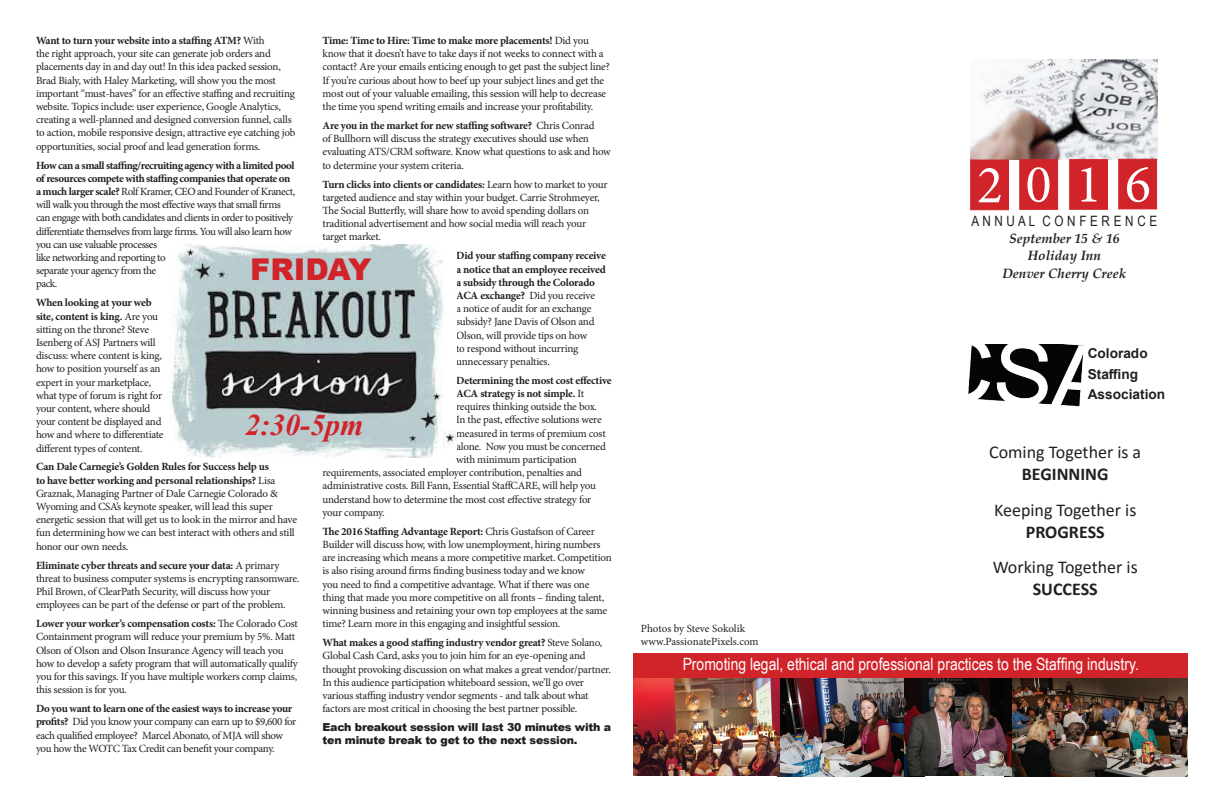
<style>
.page{position:relative;width:1224px;height:792px;background:#fff}
.page>*{position:absolute;margin:0;border:0;box-sizing:border-box;transform-origin:0 0}
.t1{font:54px "Minion Pro";color:#fff}
.t2{font:italic 700 30px "Times New Roman";color:#d1232a}
.t3{font:900 30px "Arial";color:#d1232a}
.t4{font:18px "Calibri";color:#231f20}
.t5{font:700 18px "Calibri";color:#231f20}
.t6{font:17px "Arial Narrow";color:#fff}
.t7{font:14.2px "Arial Narrow";color:#231f20}
.t8{font:700 13.7px/20.5px "Arial";color:#231f20}
.t9{font:italic 700 13.5px/17.3px "Palatino Linotype";color:#231f20;text-align:center}
.t10{font:11px/13.2px "Minion Pro";letter-spacing:-.025em;color:#231f20}
.t11{font:900 11px/13.2px "Arial";letter-spacing:-.02em;color:#231f20}
.t12{font:700 11px "Minion Pro";letter-spacing:-.02em;color:#231f20}
.t13{font:11px/13.2px "Minion Pro";letter-spacing:-.005em;color:#231f20}
.s1{font-weight:700}
.s2{font-weight:400}
</style>
<div class="page">
<img style="left:1012px;top:678px;width:176px;height:98px">
<img style="left:970px;top:59px;width:187px;height:101px">
<div style="left:1069px;top:159px;width:39px;height:51px;background:#d1232a;border:1px solid #d1232a"></div>
<div style="left:1118px;top:159px;width:39px;height:50px;background:#d1232a;border:1px solid #d1232a"></div>
<div style="left:970px;top:160px;width:39px;height:50px;background:#d1232a;border:1px solid #d1232a"></div>
<div style="left:1019px;top:159px;width:39px;height:51px;background:#d1232a;border:1px solid #d1232a"></div>
<img style="left:968px;top:345px;width:116px;height:62px">
<div style="left:634px;top:654px;width:554px;height:24px;background:#d1232a"></div>
<img style="left:171px;top:245px;width:285px;height:212px">
<img style="left:780px;top:678px;width:125px;height:98px">
<img style="left:634px;top:678px;width:146px;height:98px">
<img style="left:905px;top:678px;width:107px;height:98px">
<p class="t10" style="left:36px;top:34px;width:261px"><span class="s1">Want to turn your website into a staffing ATM?</span> With<br>the right approach, your site can generate job orders and placements day in and day out! In this idea packed session, Brad Bialy, with Haley Marketing, will show you the most important “must-haves” for an effective staffing and recruiting website. Topics include: user experience, Google Analytics, creating a well-planned and designed conversion funnel, calls to action, mobile responsive design, attractive eye catching job opportunities, social proof and lead generation forms.</p>
<p class="t10" style="left:36px;top:159px;width:261px"><span class="s1">How can a small staffing/recruiting agency with a limited pool of resources compete with staffing companies that operate on a much larger scale?</span> Rolf Kramer, CEO and Founder of Kranect, will walk you through the most effective ways that small firms can engage with both candidates and clients in order to positively differentiate themselves from large firms. You will also learn how you can use valuable processes<br>like networking and reporting to<br>separate your agency from the<br>pack.</p>
<p class="t10" style="left:36px;top:296px;width:129px"><span class="s1">When looking at your web site, content is king.</span> Are you sitting on the throne? Steve<br>Isenberg of ASJ Partners will discuss: where content is king, how to position yourself as an expert in your marketplace, what type of forum is right for your content, where should your content be displayed and how and where to differentiate different types of content.</p>
<p class="t10" style="left:36px;top:460px;width:263px"><span class="s1">Can Dale Carnegie’s Golden Rules for Success help us<br>to have better working and personal relationships?</span> Lisa Graznak, Managing Partner of Dale Carnegie Colorado &amp; Wyoming and CSA’s keynote speaker, will lead this super energetic session that will get us to look in the mirror and have fun determining how we can best interact with others and still honor our own needs.</p>
<p class="t10" style="left:36px;top:559px;width:265px"><span class="s1">Eliminate cyber threats and secure your data:</span> A primary threat to business computer systems is encrypting ransomware.<br>Phil Brown, of ClearPath Security, will discuss how your employees can be part of the defense or part of the problem.</p>
<p class="t10" style="left:36px;top:617px;width:264px"><span class="s1">Lower your worker’s compensation costs:</span> The Colorado Cost Containment program will reduce your premium by 5%. Matt Olson of Olson and Olson Insurance Agency will teach you how to develop a safety program that will automatically qualify you for this savings. If you have multiple workers comp claims, this session is for you.</p>
<p class="t10" style="left:36px;top:702px;width:262px"><span class="s1">Do you want to learn one of the easiest ways to increase your profits?</span> Did you know your company can earn up to $9,600 for each qualified employee? Marcel Abonato, of MJA will show you how the WOTC Tax Credit can benefit your company.</p>
<p class="t10" style="left:323px;top:34px;width:289px"><span class="s1">Time: Time to Hire: Time to make more placements!</span> Did you know that it doesn’t have to take days if not weeks to connect with a contact? Are your emails enticing enough to get past the subject line?<br>If you’re curious about how to beef up your subject lines and get the most out of your valuable emailing, this session will help to decrease the time you spend writing emails and increase your profitability.</p>
<p class="t10" style="left:323px;top:119px;width:290px"><span class="s1">Are you in the market for new staffing software?</span> Chris Conrad<br>of Bullhorn will discuss the strategy executives should use when evaluating ATS/CRM software. Know what questions to ask and how to determine your system criteria.</p>
<p class="t10" style="left:323px;top:177px;width:287px"><span class="s1">Turn clicks into clients or candidates:</span> Learn how to market to your targeted audience and stay within your budget. Carrie Strohmeyer, The Social Butterfly, will share how to avoid spending dollars on traditional advertisement and how social media will reach your target market.</p>
<p class="t10" style="left:456px;top:249px;width:151px"><span class="s1">Did your staffing company receive a notice that an employee received a subsidy through the Colorado<br>ACA exchange?</span> Did you receive<br>a notice of audit for an exchange subsidy? Jane Davis of Olson and<br>Olson, will provide tips on how<br>to respond without incurring unnecessary penalties.</p>
<p class="t12" style="left:456px;top:373px;width:157px">Determining the most cost effective</p>
<p class="t12" style="left:456px;top:386px;width:129px">ACA strategy is not simple. <span class="s2">It</span></p>
<p class="t10" style="left:456px;top:400px;width:142px">requires thinking outside the box.</p>
<p class="t10" style="left:456px;top:413px;width:147px">In the past, effective solutions were</p>
<p class="t10" style="left:456px;top:427px;width:151px">measured in terms of premium cost</p>
<p class="t10" style="left:456px;top:440px;width:151px">alone. Now you must be concerned</p>
<p class="t10" style="left:456px;top:453px;width:122px">with minimum participation</p>
<p class="t10" style="left:323px;top:466px;width:261px">requirements, associated employer contribution, penalties and</p>
<p class="t10" style="left:323px;top:479px;width:275px">administrative costs. Bill Fann, Essential StaffCARE, will help you</p>
<p class="t10" style="left:323px;top:493px;width:270px">understand how to determine the most cost effective strategy for</p>
<p class="t10" style="left:323px;top:506px;width:64px">your company.</p>
<p class="t10" style="left:323px;top:525px;width:291px"><span class="s1">The 2016 Staffing Advantage Report:</span> Chris Gustafson of Career Builder will discuss how, with low unemployment, hiring numbers are increasing which means a more competitive market. Competition is also rising around firms finding business today and we know<br>you need to find a competitive advantage. What if there was one thing that made you more competitive on all fronts – finding talent, winning business and retaining your own top employees at the same time? Learn more in this engaging and insightful session.</p>
<p class="t10" style="left:323px;top:636px;width:290px"><span class="s1">What makes a good staffing industry vendor great?</span> Steve Solano, Global Cash Card, asks you to join him for an eye-opening and thought provoking discussion on what makes a great vendor/partner.<br>In this audience participation whiteboard session, we’ll go over various staffing industry vendor segments - and talk about what factors are most critical in choosing the best partner possible.</p>
<p class="t11" style="left:323px;top:720px;width:290px">Each breakout session will last 30 minutes with a ten minute break to get to the next session.</p>
<h2 class="t3" style="left:250px;top:248px;width:123px">FRIDAY</h2>
<h2 class="t2" style="left:245px;top:405px;width:120px">2:30-5pm</h2>
<h1 class="t1" style="left:977px;top:148px;width:175px">2016</h1>
<p class="t7" style="left:972px;top:210px;width:187px">A N N U A L C O N F E R E N C E</p>
<p class="t9" style="left:1002px;top:229px;width:126px">September 15 &amp; 16<br>Holiday Inn<br>Denver Cherry Creek</p>
<p class="t8" style="left:1088px;top:343px;width:79px">Colorado<br>Staffing<br>Association</p>
<p class="t13" style="left:641px;top:622px;width:119px">Photos by Steve Sokolik www.PassionatePixels.com</p>
<h3 class="t4" style="left:989px;top:440px;width:154px">Coming Together is a</h3>
<h3 class="t5" style="left:1022px;top:462px;width:88px">BEGINNING</h3>
<h3 class="t4" style="left:994px;top:497px;width:144px">Keeping Together is</h3>
<h3 class="t5" style="left:1026px;top:519px;width:80px">PROGRESS</h3>
<h3 class="t4" style="left:993px;top:555px;width:147px">Working Together is</h3>
<h3 class="t5" style="left:1033px;top:577px;width:66px">SUCCESS</h3>
<h3 class="t6" style="left:683px;top:652px;width:458px">Promoting legal, ethical and professional practices to the Staffing industry.</h3>
</div>
